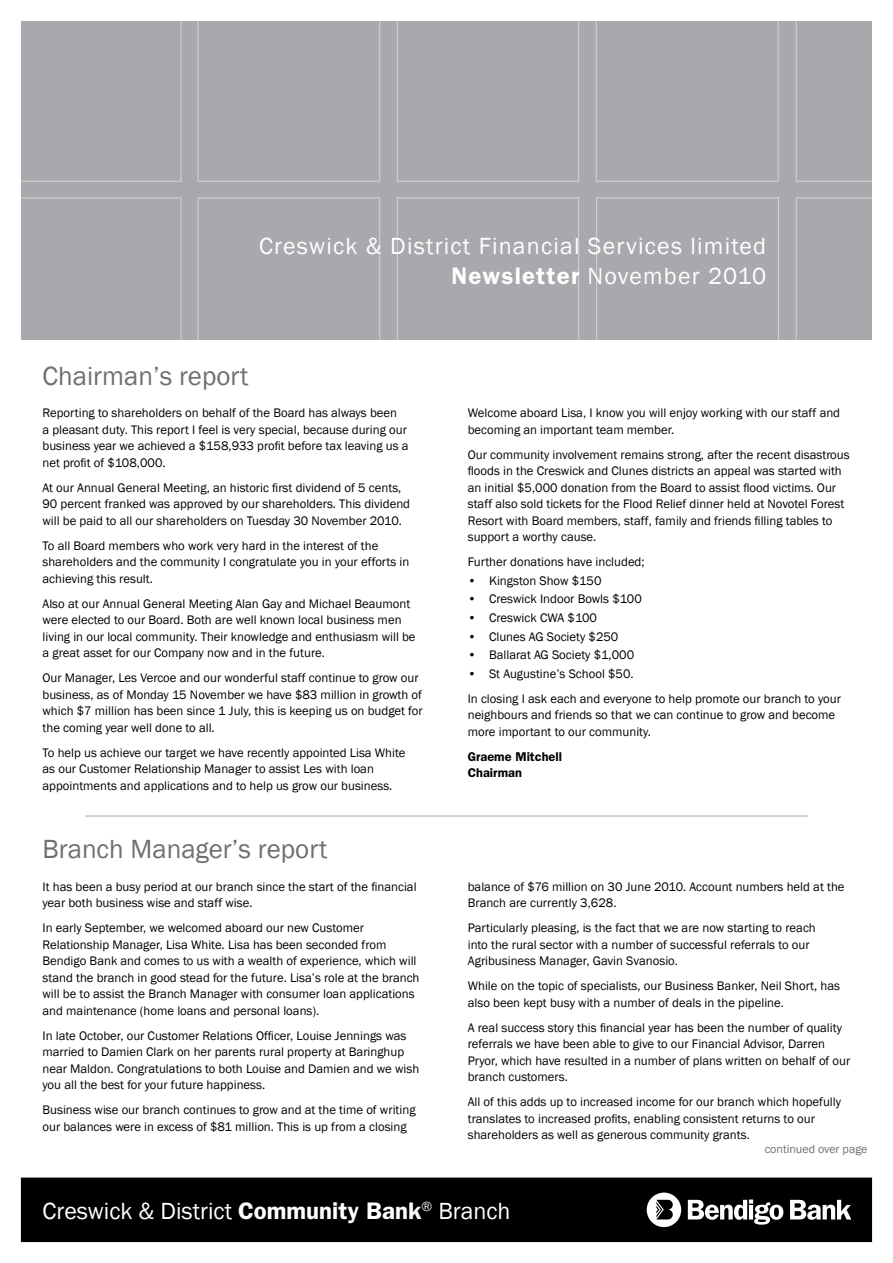
<style>
.page{position:relative;width:893px;height:1263px;background:#fff}
.page>*{position:absolute;margin:0;border:0;box-sizing:border-box;transform-origin:0 0}
.t1{font:27px "Franklin Gothic";color:#6d6f71}
.t2{font:24px/30px "Franklin Gothic";letter-spacing:.05em;color:#fff;text-align:right}
.t3{font:24px "Franklin Gothic";color:#fff}
.t4{font:12.75px/16.5px "Franklin Gothic";color:#000}
.t5{font:600 12.75px/16.5px "Franklin Gothic";color:#000}
.t6{font:12px "Franklin Gothic";color:#6d6f71}
.s1{font-weight:600}
</style>
<div class="page">
<div style="left:21px;top:21px;width:851px;height:319px;background:#a7a9ac"></div>
<div style="left:596px;top:0;width:182px;height:182px;border:1px solid #fff"></div>
<div style="left:21px;top:1178px;width:851px;height:63px;background:#000"></div>
<div style="left:21px;top:1178px;width:851px;height:64px;border:1px solid #000"></div>
<div style="left:0;top:0;width:181px;height:182px;border:1px solid #fff"></div>
<div style="left:0;top:198px;width:181px;height:148px;border:1px solid #fff"></div>
<div style="left:198px;top:198px;width:182px;height:148px;border:1px solid #fff"></div>
<div style="left:397px;top:198px;width:182px;height:148px;border:1px solid #fff"></div>
<div style="left:596px;top:198px;width:183px;height:148px;border:1px solid #fff"></div>
<div style="left:796px;top:198px;width:97px;height:148px;border:1px solid #fff"></div>
<div style="left:198px;top:0;width:182px;height:182px;border:1px solid #fff"></div>
<div style="left:397px;top:0;width:182px;height:182px;border:1px solid #fff"></div>
<div style="left:796px;top:0;width:97px;height:182px;border:1px solid #fff"></div>
<div style="left:647px;top:1192px;width:34px;height:35px;background:#fff;border-radius:50%"></div>
<svg style="left:656px;top:1200px;width:17px;height:19px"></svg>
<svg style="left:688px;top:1199px;width:95px;height:25px"></svg>
<svg style="left:790px;top:1200px;width:61px;height:20px"></svg>
<hr style="left:85px;top:816px;width:723px;height:1px;background:#a7a9ac">
<h2 class="t2" style="left:259px;top:231px;width:509px">Creswick &amp; District Financial Services limited<br><span class="s1">Newsletter</span> November 2010</h2>
<h1 class="t1" style="left:43px;top:359px;width:208px">Chairman’s report</h1>
<p class="t4" style="left:43px;top:405px;width:368px">Reporting to shareholders on behalf of the Board has always been<br>a pleasant duty. This report I feel is very special, because during our business year we achieved a $158,933 profit before tax leaving us a net profit of $108,000.</p>
<p class="t4" style="left:43px;top:479px;width:369px">At our Annual General Meeting, an historic first dividend of 5 cents,<br>90 percent franked was approved by our shareholders. This dividend will be paid to all our shareholders on Tuesday 30 November 2010.</p>
<p class="t4" style="left:43px;top:537px;width:368px">To all Board members who work very hard in the interest of the shareholders and the community I congratulate you in your efforts in achieving this result.</p>
<p class="t4" style="left:43px;top:595px;width:375px">Also at our Annual General Meeting Alan Gay and Michael Beaumont were elected to our Board. Both are well known local business men living in our local community. Their knowledge and enthusiasm will be a great asset for our Company now and in the future.</p>
<p class="t4" style="left:43px;top:670px;width:382px">Our Manager, Les Vercoe and our wonderful staff continue to grow our business, as of Monday 15 November we have $83 million in growth of which $7 million has been since 1 July, this is keeping us on budget for the coming year well done to all.</p>
<p class="t4" style="left:43px;top:744px;width:364px">To help us achieve our target we have recently appointed Lisa White as our Customer Relationship Manager to assist Les with loan appointments and applications and to help us grow our business.</p>
<h1 class="t1" style="left:43px;top:832px;width:286px">Branch Manager’s report</h1>
<p class="t4" style="left:43px;top:878px;width:376px">It has been a busy period at our branch since the start of the financial year both business wise and staff wise.</p>
<p class="t4" style="left:43px;top:920px;width:378px">In early September, we welcomed aboard our new Customer Relationship Manager, Lisa White. Lisa has been seconded from Bendigo Bank and comes to us with a wealth of experience, which will stand the branch in good stead for the future. Lisa’s role at the branch will be to assist the Branch Manager with consumer loan applications and maintenance (home loans and personal loans).</p>
<p class="t4" style="left:43px;top:1027px;width:378px">In late October, our Customer Relations Officer, Louise Jennings was married to Damien Clark on her parents rural property at Baringhup near Maldon. Congratulations to both Louise and Damien and we wish you all the best for your future happiness.</p>
<p class="t4" style="left:43px;top:1102px;width:375px">Business wise our branch continues to grow and at the time of writing our balances were in excess of $81 million. This is up from a closing</p>
<p class="t4" style="left:468px;top:405px;width:374px">Welcome aboard Lisa, I know you will enjoy working with our staff and becoming an important team member.</p>
<p class="t4" style="left:468px;top:446px;width:383px">Our community involvement remains strong, after the recent disastrous floods in the Creswick and Clunes districts an appeal was started with an initial $5,000 donation from the Board to assist flood victims. Our staff also sold tickets for the Flood Relief dinner held at Novotel Forest Resort with Board members, staff, family and friends filling tables to support a worthy cause.</p>
<p class="t4" style="left:468px;top:554px;width:178px">Further donations have included;</p>
<p class="t4" style="left:468px;top:572px;width:135px">• Kingston Show $150</p>
<p class="t4" style="left:468px;top:591px;width:176px">• Creswick Indoor Bowls $100</p>
<p class="t4" style="left:468px;top:610px;width:131px">• Creswick CWA $100</p>
<p class="t4" style="left:468px;top:628px;width:152px">• Clunes AG Society $250</p>
<p class="t4" style="left:468px;top:647px;width:168px">• Ballarat AG Society $1,000</p>
<p class="t4" style="left:468px;top:661px;width:375px;line-height:25px">• St Augustine’s School $50.<br>In closing I ask each and everyone to help promote our branch to your</p>
<p class="t4" style="left:468px;top:707px;width:369px">neighbours and friends so that we can continue to grow and become more important to our community.</p>
<p class="t5" style="left:468px;top:748px;width:96px">Graeme Mitchell<br>Chairman</p>
<p class="t4" style="left:468px;top:878px;width:378px">balance of $76 million on 30 June 2010. Account numbers held at the<br>Branch are currently 3,628.</p>
<p class="t4" style="left:468px;top:920px;width:350px">Particularly pleasing, is the fact that we are now starting to reach into the rural sector with a number of successful referrals to our<br>Agribusiness Manager, Gavin Svanosio.</p>
<p class="t4" style="left:468px;top:978px;width:374px">While on the topic of specialists, our Business Banker, Neil Short, has also been kept busy with a number of deals in the pipeline.</p>
<p class="t4" style="left:468px;top:1019px;width:384px">A real success story this financial year has been the number of quality referrals we have been able to give to our Financial Advisor, Darren Pryor, which have resulted in a number of plans written on behalf of our branch customers.</p>
<p class="t4" style="left:468px;top:1094px;width:375px">All of this adds up to increased income for our branch which hopefully translates to increased profits, enabling consistent returns to our shareholders as well as generous community grants.</p>
<p class="t6" style="left:765px;top:1142px;width:104px">continued over page</p>
<h2 class="t3" style="left:43px;top:1196px;width:470px">Creswick &amp; District <span class="s1">Community Bank</span><sup>®</sup> Branch</h2>
</div>
